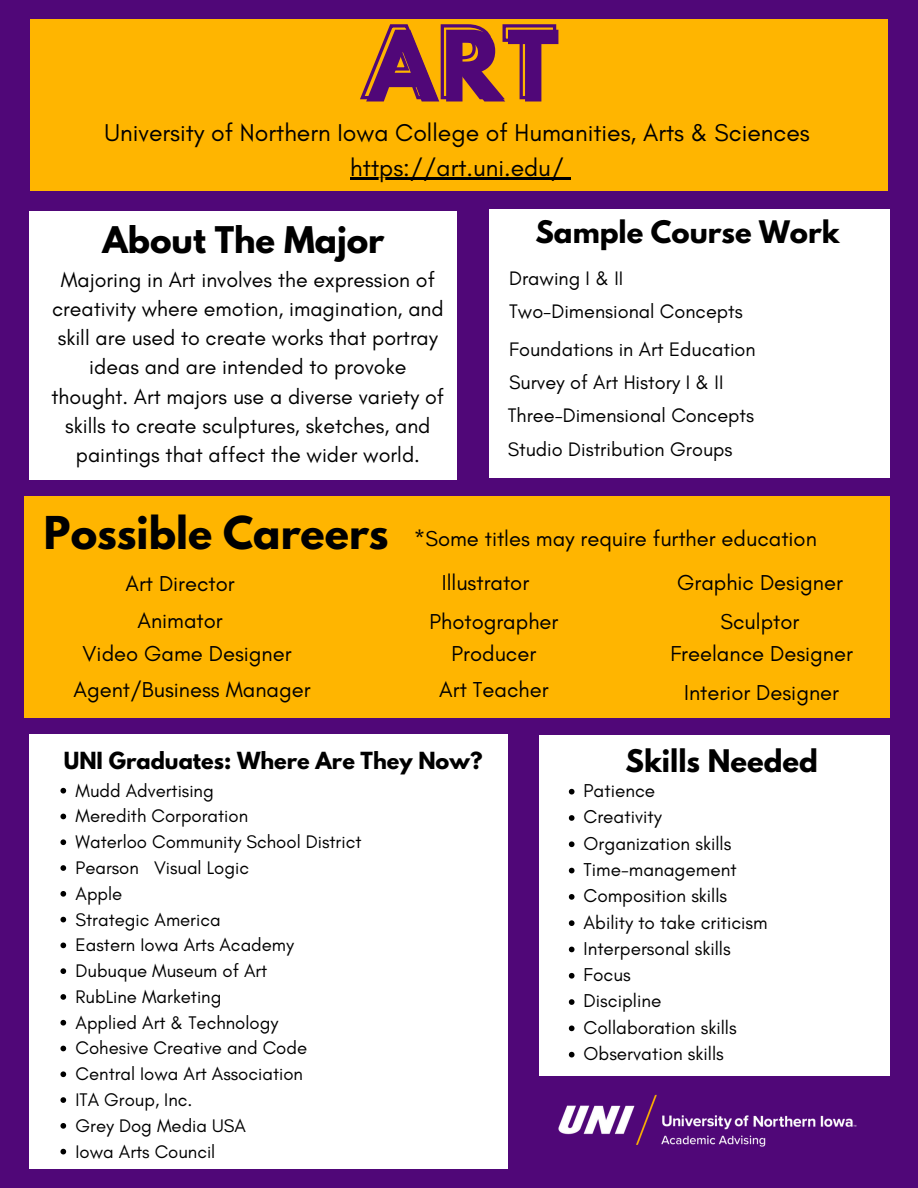
<style>
.page{position:relative;width:918px;height:1188px;background:#500778}
.page>*{position:absolute;margin:0;border:0;box-sizing:border-box;transform-origin:0 0}
.t1{font:700 87px "League Spartan";color:#500778}
.t2{font:700 40.05px "League Spartan";color:#000}
.t3{font:700 32.55px "League Spartan";color:#000}
.t4{font:700 27.6px "League Spartan";color:#000}
.t5{font:700 27.45px "League Spartan";color:#000}
.t6{font:24.75px "Glacial Indifference";color:#000}
.t7{font:22.05px "Glacial Indifference";color:#000}
.t8{font:21.75px "Glacial Indifference";color:#000}
.t9{font:21.45px/29.2px "Glacial Indifference";color:#000;text-align:center}
.t10{font:700 20.85px "League Spartan";color:#000}
.t11{font:19.95px "Glacial Indifference";color:#000}
.t12{font:18.9px "Glacial Indifference";color:#000}
.t13{font:18.6px "Glacial Indifference";color:#000}
</style>
<div class="page">
<div style="left:30px;top:212px;width:427px;height:268px;background:#fff"></div>
<div style="left:539px;top:735px;width:350px;height:341px;background:#fff"></div>
<div style="left:489px;top:210px;width:400px;height:268px;background:#fff"></div>
<div style="left:30px;top:19px;width:857px;height:171px;background:#ffb500"></div>
<div style="left:30px;top:735px;width:478px;height:434px;background:#fff"></div>
<img style="left:558px;top:1094px;width:299px;height:53px">
<svg style="left:569px;top:789px;width:6px;height:6px"></svg>
<svg style="left:569px;top:815px;width:6px;height:6px"></svg>
<svg style="left:569px;top:841px;width:6px;height:6px"></svg>
<svg style="left:569px;top:868px;width:6px;height:5px"></svg>
<svg style="left:569px;top:894px;width:6px;height:6px"></svg>
<svg style="left:569px;top:920px;width:6px;height:6px"></svg>
<svg style="left:569px;top:947px;width:6px;height:5px"></svg>
<svg style="left:569px;top:973px;width:6px;height:6px"></svg>
<svg style="left:569px;top:999px;width:6px;height:6px"></svg>
<svg style="left:569px;top:1026px;width:6px;height:5px"></svg>
<svg style="left:569px;top:1052px;width:6px;height:5px"></svg>
<div style="left:25px;top:496px;width:865px;height:222px;background:#ffb500"></div>
<svg style="left:360px;top:24px;width:197px;height:76px"></svg>
<hr style="left:350px;top:178px;width:214px;height:2px;background:#000">
<svg style="left:564px;top:178px;width:7px;height:2px"></svg>
<svg style="left:60px;top:788px;width:6px;height:6px"></svg>
<svg style="left:60px;top:814px;width:6px;height:5px"></svg>
<svg style="left:60px;top:839px;width:6px;height:6px"></svg>
<svg style="left:60px;top:865px;width:6px;height:6px"></svg>
<svg style="left:60px;top:891px;width:6px;height:6px"></svg>
<svg style="left:60px;top:917px;width:6px;height:5px"></svg>
<svg style="left:60px;top:943px;width:6px;height:5px"></svg>
<svg style="left:60px;top:968px;width:6px;height:6px"></svg>
<svg style="left:60px;top:994px;width:6px;height:6px"></svg>
<svg style="left:60px;top:1020px;width:6px;height:6px"></svg>
<svg style="left:60px;top:1046px;width:6px;height:5px"></svg>
<svg style="left:60px;top:1071px;width:6px;height:6px"></svg>
<svg style="left:60px;top:1097px;width:6px;height:6px"></svg>
<svg style="left:60px;top:1123px;width:6px;height:6px"></svg>
<svg style="left:60px;top:1149px;width:6px;height:5px"></svg>
<h1 class="t1" style="left:369px;top:23px;width:192px">ART</h1>
<p class="t6" style="left:105px;top:118px;width:707px">University of Northern Iowa College of Humanities, Arts &amp; Sciences</p>
<p class="t6" style="left:350px;top:153px;width:215px">https://art.uni.edu/</p>
<p class="t3" style="left:102px;top:223px;width:284px">About The Major</p>
<h4 class="t9" style="left:51px;top:265px;width:394px">Majoring in Art involves the expression of creativity where emotion, imagination, and skill are used to create works that portray ideas and are intended to provoke thought. Art majors use a diverse variety of skills to create sculptures, sketches, and paintings that affect the wider world.</h4>
<p class="t5" style="left:535px;top:219px;width:306px">Sample Course Work</p>
<p class="t11" style="left:509px;top:266px;width:116px">Drawing I &amp; II</p>
<p class="t11" style="left:509px;top:299px;width:235px">Two-Dimensional Concepts</p>
<p class="t11" style="left:509px;top:337px;width:248px">Foundations in Art Education</p>
<p class="t11" style="left:509px;top:370px;width:216px">Survey of Art History I &amp; II</p>
<p class="t11" style="left:508px;top:404px;width:248px">Three-Dimensional Concepts</p>
<p class="t11" style="left:508px;top:437px;width:226px">Studio Distribution Groups</p>
<p class="t2" style="left:44px;top:513px;width:346px">Possible Careers</p>
<p class="t7" style="left:414px;top:525px;width:405px">*Some titles may require further education</p>
<p class="t7" style="left:125px;top:570px;width:111px">Art Director</p>
<p class="t7" style="left:137px;top:607px;width:87px">Animator</p>
<p class="t7" style="left:442px;top:569px;width:89px">Illustrator</p>
<p class="t7" style="left:430px;top:608px;width:130px">Photographer</p>
<p class="t7" style="left:677px;top:569px;width:167px">Graphic Designer</p>
<p class="t7" style="left:721px;top:608px;width:80px">Sculptor</p>
<p class="t7" style="left:83px;top:640px;width:211px">Video Game Designer</p>
<p class="t7" style="left:73px;top:676px;width:239px">Agent/Business Manager</p>
<h6 class="t7" style="left:452px;top:640px;width:86px">Producer</h6>
<p class="t7" style="left:439px;top:676px;width:111px">Art Teacher</p>
<p class="t7" style="left:670px;top:640px;width:184px">Freelance Designer</p>
<p class="t7" style="left:684px;top:679px;width:156px">Interior Designer</p>
<p class="t10" style="left:64px;top:750px;width:420px">UNI Graduates: Where Are They Now?</p>
<p class="t13" style="left:76px;top:779px;width:140px">Mudd Advertising</p>
<p class="t13" style="left:76px;top:805px;width:174px">Meredith Corporation</p>
<p class="t13" style="left:76px;top:831px;width:287px">Waterloo Community School District</p>
<h4 class="t13" style="left:76px;top:856px;width:175px">Pearson Visual Logic</h4>
<p class="t13" style="left:76px;top:882px;width:48px">Apple</p>
<p class="t13" style="left:76px;top:908px;width:147px">Strategic America</p>
<p class="t13" style="left:76px;top:934px;width:220px">Eastern Iowa Arts Academy</p>
<p class="t13" style="left:76px;top:959px;width:193px">Dubuque Museum of Art</p>
<p class="t13" style="left:76px;top:985px;width:147px">RubLine Marketing</p>
<p class="t13" style="left:76px;top:1011px;width:204px">Applied Art &amp; Technology</p>
<p class="t13" style="left:76px;top:1037px;width:233px">Cohesive Creative and Code</p>
<p class="t13" style="left:76px;top:1063px;width:229px">Central Iowa Art Association</p>
<p class="t13" style="left:76px;top:1088px;width:118px">ITA Group, Inc.</p>
<p class="t13" style="left:76px;top:1114px;width:172px">Grey Dog Media USA</p>
<p class="t13" style="left:76px;top:1140px;width:141px">Iowa Arts Council</p>
<h5 class="t8" style="left:236px;top:935px;width:86px">Manager</h5>
<p class="t4" style="left:626px;top:747px;width:194px">Skills Needed</p>
<p class="t12" style="left:584px;top:779px;width:73px">Patience</p>
<p class="t12" style="left:584px;top:805px;width:80px">Creativity</p>
<p class="t12" style="left:584px;top:832px;width:149px">Organization skills</p>
<p class="t12" style="left:584px;top:858px;width:155px">Time-management</p>
<p class="t12" style="left:584px;top:884px;width:145px">Composition skills</p>
<h2 class="t12" style="left:584px;top:911px;width:186px">Ability to take criticism</h2>
<p class="t12" style="left:584px;top:937px;width:149px">Interpersonal skills</p>
<p class="t12" style="left:584px;top:963px;width:49px">Focus</p>
<p class="t12" style="left:584px;top:990px;width:79px">Discipline</p>
<p class="t12" style="left:584px;top:1016px;width:155px">Collaboration skills</p>
<p class="t12" style="left:584px;top:1042px;width:142px">Observation skills</p>
</div>
